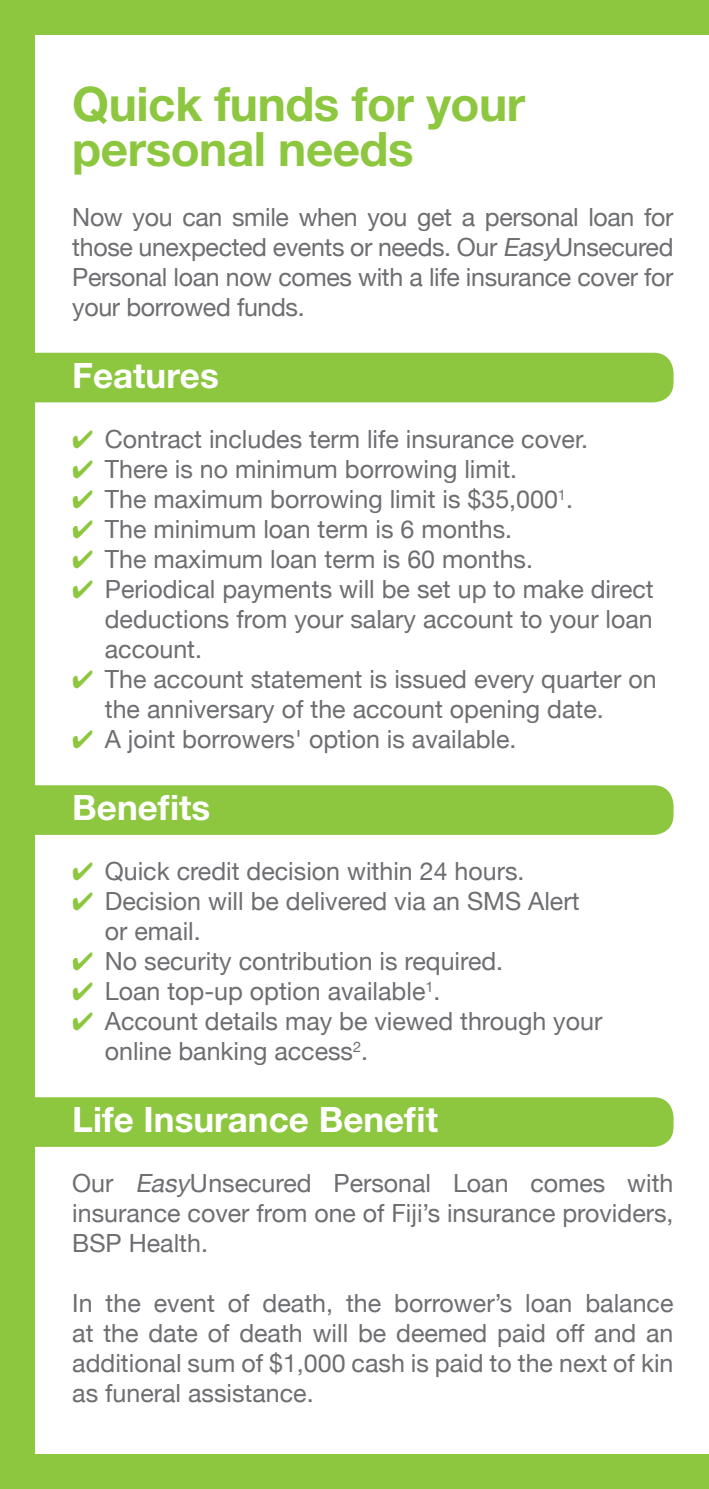
<style>
.page{position:relative;width:709px;height:1489px;background:#fff}
.page>*{position:absolute;margin:0;border:0;box-sizing:border-box;transform-origin:0 0}
.t1{font:700 47.5px/45px "Helvetica Neue";letter-spacing:-.01em;color:#8dc63f}
.t2{font:700 35px "Helvetica Neue";color:#fff}
.t3{font:25px/30px "Helvetica Neue";color:#6d6e71;text-align:justify}
.s1{font-style:italic}
.s2{color:#8dc63f}
</style>
<div class="page">
<div style="left:0;top:0;width:709px;height:1488px;background:#8dc63f"></div>
<div style="left:35px;top:35px;width:674px;height:1418px;background:#fff"></div>
<div style="left:0;top:353px;width:673px;height:49px;background:#8dc63f;border-radius:20px"></div>
<div style="left:0;top:785px;width:673px;height:49px;background:#8dc63f;border-radius:20px"></div>
<div style="left:0;top:1097px;width:673px;height:49px;background:#8dc63f;border-radius:20px"></div>
<h1 class="t1" style="left:72px;top:80px;width:454px">Quick funds for your personal needs</h1>
<p class="t3" style="left:72px;top:201px;width:602px">Now you can smile when you get a personal loan for those unexpected events or needs. Our <span class="s1">Easy</span>Unsecured Personal loan now comes with a life insurance cover for your borrowed funds.</p>
<h2 class="t2" style="left:72px;top:354px;width:148px">Features</h2>
<p class="t3" style="left:72px;top:423px;width:517px"><span class="s2">✔</span> Contract includes term life insurance cover.</p>
<p class="t3" style="left:72px;top:453px;width:446px"><span class="s2">✔</span> There is no minimum borrowing limit.</p>
<p class="t3" style="left:72px;top:483px;width:502px"><span class="s2">✔</span> The maximum borrowing limit is $35,000<sup>1</sup>.</p>
<p class="t3" style="left:72px;top:513px;width:441px"><span class="s2">✔</span> The minimum loan term is 6 months.</p>
<p class="t3" style="left:72px;top:543px;width:462px"><span class="s2">✔</span> The maximum loan term is 60 months.</p>
<p class="t3" style="left:105px;top:573px;width:550px;text-indent:-32px"><span class="s2">✔</span> Periodical payments will be set up to make direct deductions from your salary account to your loan account.</p>
<p class="t3" style="left:105px;top:663px;width:553px;text-indent:-32px"><span class="s2">✔</span> The account statement is issued every quarter on the anniversary of the account opening date.</p>
<p class="t3" style="left:72px;top:723px;width:446px"><span class="s2">✔</span> A joint borrowers' option is available.</p>
<h2 class="t2" style="left:72px;top:786px;width:140px">Benefits</h2>
<p class="t3" style="left:72px;top:855px;width:454px"><span class="s2">✔</span> Quick credit decision within 24 hours.</p>
<p class="t3" style="left:105px;top:885px;width:476px;text-indent:-32px"><span class="s2">✔</span> Decision will be delivered via an SMS Alert or email.</p>
<p class="t3" style="left:72px;top:945px;width:432px"><span class="s2">✔</span> No security contribution is required.</p>
<p class="t3" style="left:72px;top:975px;width:369px"><span class="s2">✔</span> Loan top-up option available<sup>1</sup>.</p>
<p class="t3" style="left:105px;top:1005px;width:499px;text-indent:-32px"><span class="s2">✔</span> Account details may be viewed through your online banking access<sup>2</sup>.</p>
<h2 class="t2" style="left:72px;top:1098px;width:367px">Life Insurance Benefit</h2>
<p class="t3" style="left:72px;top:1167px;width:602px">Our <span class="s1">Easy</span>Unsecured Personal Loan comes with insurance cover from one of Fiji’s insurance providers, BSP Health.</p>
<p class="t3" style="left:72px;top:1287px;width:602px">In the event of death, the borrower’s loan balance at the date of death will be deemed paid off and an additional sum of $1,000 cash is paid to the next of kin as funeral assistance.</p>
</div>
